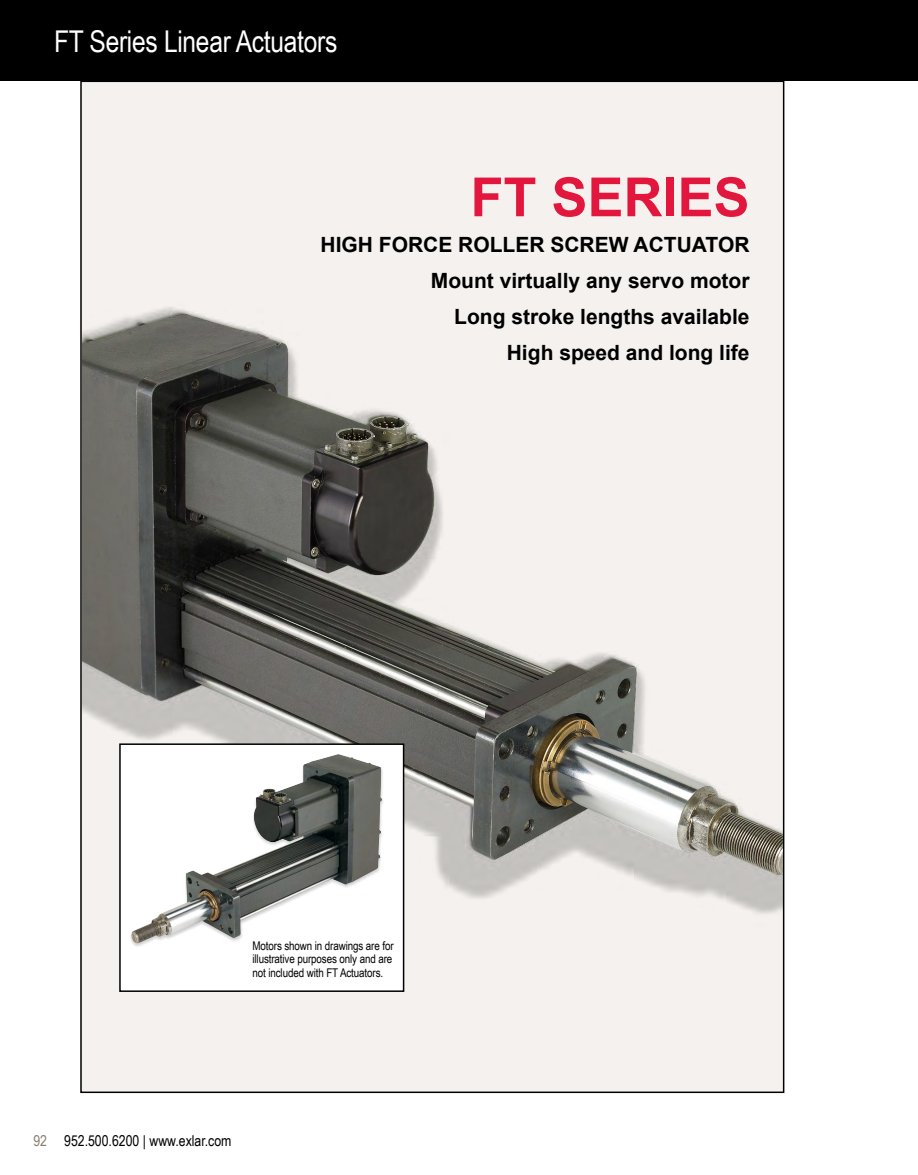
<style>
.page{position:relative;width:918px;height:1175px;background:#fff}
.page>*{position:absolute;margin:0;border:0;box-sizing:border-box;transform-origin:0 0}
.t1{font:700 54px "Arial";color:#e3173e}
.t2{font:30px "Arial Narrow";letter-spacing:-.01em;color:#fff}
.t3{font:700 21px "Arial";color:#000}
.t4{font:15px "Arial Narrow";color:#000}
.t5{font:12px/13.5px "Arial Narrow";letter-spacing:-.01em;color:#000;text-align:justify}
.s1{color:#887e6e}
</style>
<div class="page">
<div style="left:0;top:0;width:918px;height:81px;background:#000"></div>
<div style="left:81px;top:81px;width:703px;height:1011px;background:#f4f1ee"></div>
<img style="left:82px;top:307px;width:700px;height:685px">
<div style="left:119px;top:743px;width:285px;height:249px;background:#fff;border:2px solid #000"></div>
<img style="left:131px;top:754px;width:251px;height:189px">
<p class="t2" style="left:54px;top:19px;width:285px">FT Series Linear Actuators</p>
<p class="t1" style="left:470px;top:159px;width:281px">FT SERIES</p>
<p class="t3" style="left:321px;top:230px;width:430px">HIGH FORCE ROLLER SCREW ACTUATOR</p>
<p class="t3" style="left:431px;top:266px;width:320px">Mount virtually any servo motor</p>
<p class="t3" style="left:454px;top:302px;width:297px">Long stroke lengths available</p>
<p class="t3" style="left:507px;top:338px;width:244px">High speed and long life</p>
<p class="t5" style="left:252px;top:938px;width:143px">Motors shown in drawings are for illustrative purposes only and are not included with FT Actuators.</p>
<p class="t4" style="left:33px;top:1130px;width:200px"><span class="s1">92</span> 952.500.6200 | www.exlar.com</p>
</div>
